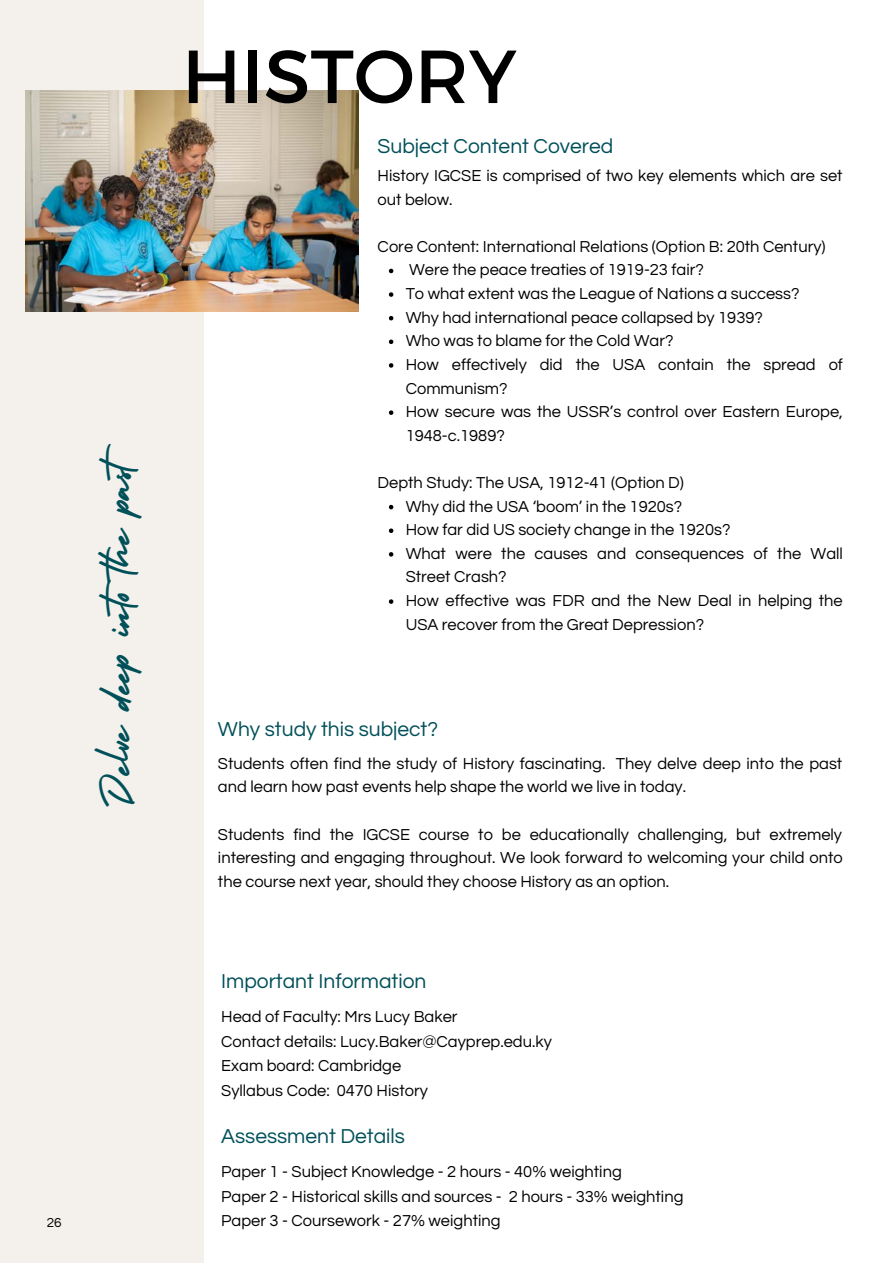
<style>
.page{position:relative;width:893px;height:1264px;background:#fff}
.page>*{position:absolute;margin:0;border:0;box-sizing:border-box;transform-origin:0 0}
.t1{font:75px "Montserrat";color:#000}
.t2{font:48px "Holiday";color:#005059}
.t3{font:21px "Questrial";color:#005059}
.t4{font:16.5px/23.5px "Questrial";color:#000}
.t5{font:13.5px "Questrial";color:#000}
</style>
<div class="page">
<div style="left:0;top:0;width:204px;height:1262px;background:#f4f0ec"></div>
<img style="left:25px;top:90px;width:333px;height:222px">
<svg style="left:389px;top:269px;width:4px;height:4px"></svg>
<svg style="left:389px;top:292px;width:4px;height:5px"></svg>
<svg style="left:389px;top:316px;width:4px;height:4px"></svg>
<svg style="left:389px;top:339px;width:4px;height:5px"></svg>
<svg style="left:389px;top:363px;width:4px;height:4px"></svg>
<svg style="left:389px;top:410px;width:4px;height:5px"></svg>
<svg style="left:389px;top:505px;width:4px;height:4px"></svg>
<svg style="left:389px;top:528px;width:4px;height:5px"></svg>
<svg style="left:389px;top:552px;width:4px;height:4px"></svg>
<svg style="left:389px;top:599px;width:4px;height:5px"></svg>
<h2 class="t2" style="left:81px;top:808px;width:377px;rotate:-90deg">Delve deep into the past</h2>
<p class="t5" style="left:47px;top:1215px;width:16px">26</p>
<h1 class="t1" style="left:182px;top:28px;width:336px">HISTORY</h1>
<p class="t3" style="left:377px;top:136px;width:237px">Subject Content Covered</p>
<p class="t4" style="left:377px;top:164px;width:466px">History IGCSE is comprised of two key elements which are set out below.</p>
<p class="t4" style="left:377px;top:235px;width:449px">Core Content: International Relations (Option B: 20th Century)</p>
<p class="t4" style="left:405px;top:259px;width:439px">Were the peace treaties of 1919-23 fair?<br>To what extent was the League of Nations a success?<br>Why had international peace collapsed by 1939?<br>Who was to blame for the Cold War?<br>How effectively did the USA contain the spread of Communism?<br>How secure was the USSR’s control over Eastern Europe, 1948-c.1989?</p>
<p class="t4" style="left:377px;top:471px;width:308px">Depth Study: The USA, 1912-41 (Option D)</p>
<p class="t4" style="left:405px;top:495px;width:439px">Why did the USA ‘boom’ in the 1920s?<br>How far did US society change in the 1920s?<br>What were the causes and consequences of the Wall Street Crash?<br>How effective was FDR and the New Deal in helping the USA recover from the Great Depression?</p>
<p class="t3" style="left:218px;top:718px;width:222px">Why study this subject?</p>
<p class="t4" style="left:218px;top:752px;width:625px">Students often find the study of History fascinating. They delve deep into the past and learn how past events help shape the world we live in today.</p>
<p class="t4" style="left:218px;top:822px;width:626px;text-align:justify">Students find the IGCSE course to be educationally challenging, but extremely interesting and engaging throughout. We look forward to welcoming your child onto the course next year, should they choose History as an option.</p>
<p class="t3" style="left:221px;top:971px;width:207px">Important Information</p>
<p class="t4" style="left:221px;top:1004px;width:332px;line-height:24.8px">Head of Faculty: Mrs Lucy Baker<br>Contact details: Lucy.Baker@Cayprep.edu.ky<br>Exam board: Cambridge<br>Syllabus Code: 0470 History</p>
<p class="t3" style="left:221px;top:1126px;width:185px">Assessment Details</p>
<p class="t4" style="left:221px;top:1159px;width:463px;line-height:24.8px">Paper 1 - Subject Knowledge - 2 hours - 40% weighting<br>Paper 2 - Historical skills and sources - 2 hours - 33% weighting<br>Paper 3 - Coursework - 27% weighting</p>
</div>
